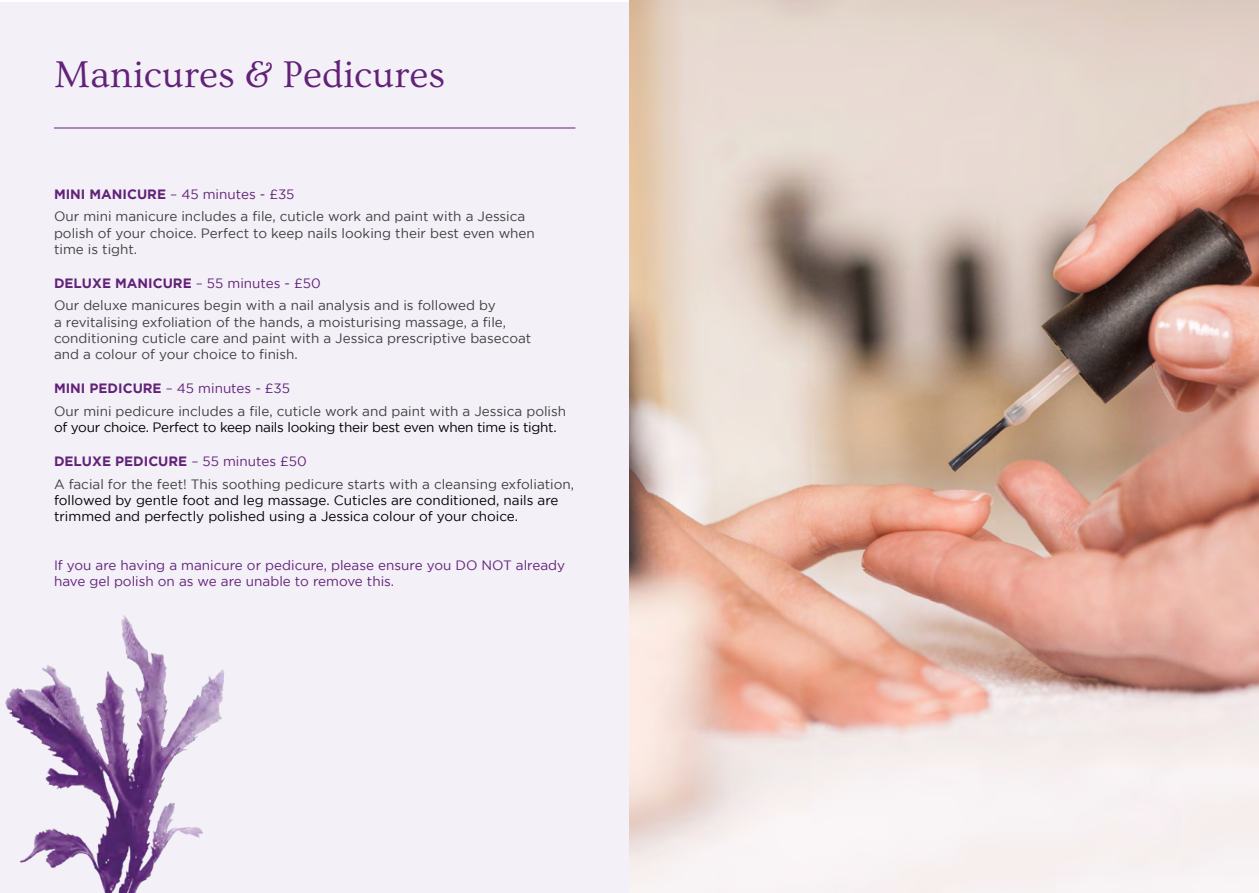
<style>
.page{position:relative;width:1259px;height:893px;background:#fff}
.page>*{position:absolute;margin:0;border:0;box-sizing:border-box;transform-origin:0 0}
.t1{font:39px "Ovo";color:#612278}
.t2{font:13.5px/22.5px "Gotham";color:#3f3f3e}
.t3{font:13.5px/16.2px "Gotham";color:#000}
.t4{font:13.5px/16.2px "Gotham";color:#612278}
.t5{font:13.5px "Gotham";letter-spacing:-.02em;color:#000}
.s1{font-weight:700;color:#612278}
.s2{color:#612278}
</style>
<div class="page">
<div style="left:0;top:3px;width:642px;height:890px;background:#f4f0f8"></div>
<hr style="left:54px;top:128px;width:521px;height:1px;background:#612278">
<img style="left:629px;top:0;width:630px;height:893px">
<img style="left:5px;top:615px;width:219px;height:278px">
<h1 class="t1" style="left:54px;top:54px;width:392px">Manicures &amp; Pedicures</h1>
<p class="t2" style="left:54px;top:183px;width:473px"><span class="s1">MINI MANICURE</span> <span class="s2">– 45 minutes - £35<br></span>Our mini manicure includes a file, cuticle work and paint with a Jessica</p>
<p class="t2" style="left:54px;top:224px;width:482px;line-height:16.2px">polish of your choice. Perfect to keep nails looking their best even when time is tight.</p>
<p class="t2" style="left:54px;top:272px;width:443px"><span class="s1">DELUXE MANICURE</span> <span class="s2">– 55 minutes - £50<br></span>Our deluxe manicures begin with a nail analysis and is followed by</p>
<p class="t2" style="left:54px;top:314px;width:479px;line-height:16.2px">a revitalising exfoliation of the hands, a moisturising massage, a file, conditioning cuticle care and paint with a Jessica prescriptive basecoat and a colour of your choice to finish.</p>
<p class="t2" style="left:54px;top:377px;width:514px"><span class="s1">MINI PEDICURE</span> <span class="s2">– 45 minutes - £35<br></span>Our mini pedicure includes a file, cuticle work and paint with a Jessica polish</p>
<p class="t5" style="left:54px;top:420px;width:504px">of your choice. Perfect to keep nails looking their best even when time is tight.</p>
<p class="t2" style="left:54px;top:450px;width:521px"><span class="s1">DELUXE PEDICURE</span> <span class="s2">– 55 minutes £50<br></span>A facial for the feet! This soothing pedicure starts with a cleansing exfoliation,</p>
<p class="t3" style="left:54px;top:492px;width:506px">followed by gentle foot and leg massage. Cuticles are conditioned, nails are trimmed and perfectly polished using a Jessica colour of your choice.</p>
<p class="t4" style="left:54px;top:557px;width:512px">If you are having a manicure or pedicure, please ensure you DO NOT already have gel polish on as we are unable to remove this.</p>
</div>
